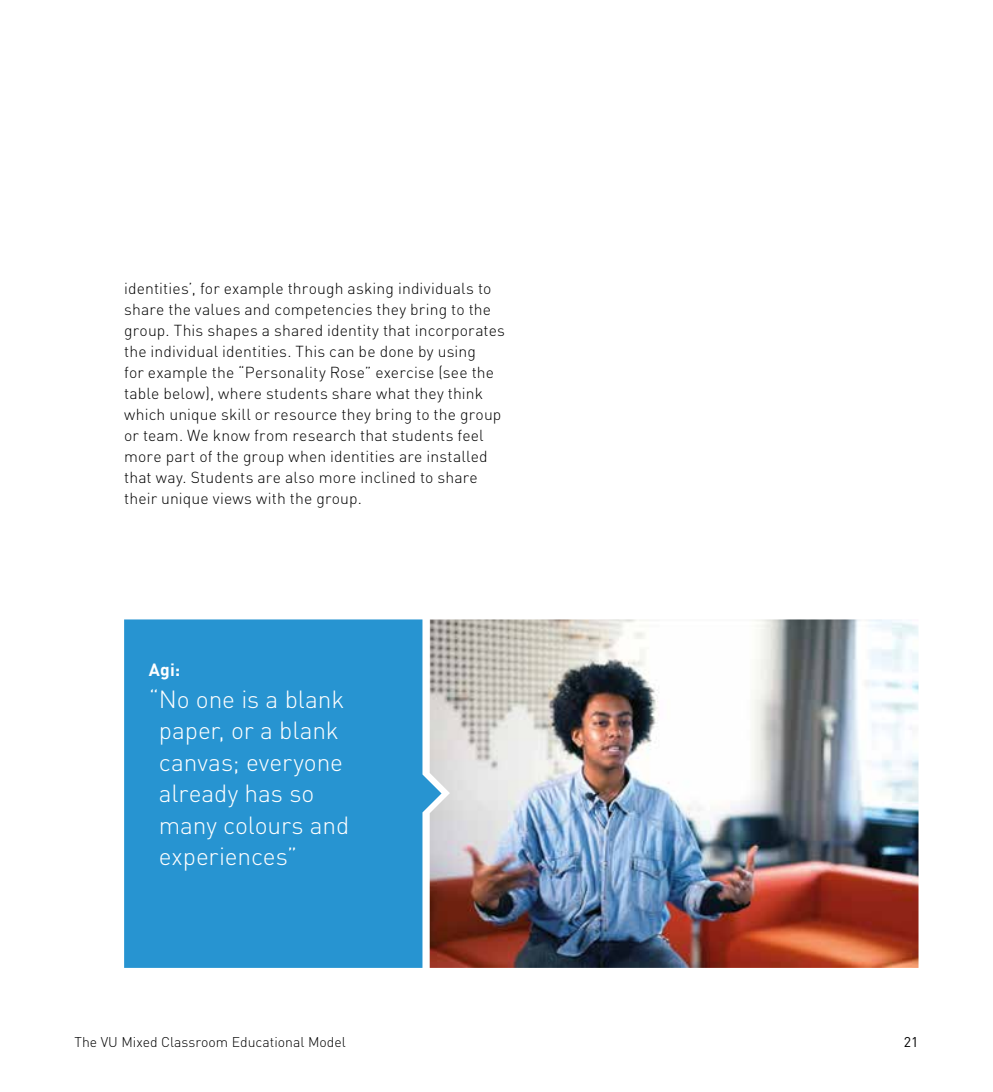
<style>
.page{position:relative;width:993px;height:1092px;background:#fff}
.page>*{position:absolute;margin:0;border:0;box-sizing:border-box;transform-origin:0 0}
.t1{font:300 24.5px/31.5px "DIN Pro";letter-spacing:-.005em;color:#fff}
.t2{font:700 17.5px "DIN Pro";color:#fff}
.t3{font:300 15.75px/21px "DIN Pro";letter-spacing:.01em;color:#000}
.t4{font:300 14px "DIN Pro";color:#000}
.t5{font:14px "DIN Pro";color:#000}
</style>
<div class="page">
<img style="left:441px;top:619px;width:477px;height:348px">
<div style="left:124px;top:619px;width:317px;height:348px;background:#2794d1"></div>
<p class="t3" style="left:124px;top:276px;width:382px">identities’, for example through asking individuals to share the values and competencies they bring to the group. This shapes a shared identity that incorporates the individual identities. This can be done by using<br>for example the “Personality Rose” exercise (see the table below), where students share what they think which unique skill or resource they bring to the group or team. We know from research that students feel more part of the group when identities are installed that way. Students are also more inclined to share their unique views with the group.</p>
<p class="t2" style="left:149px;top:655px;width:33px">Agi:</p>
<h1 class="t1" style="left:159px;top:681px;width:192px;text-indent:-10px">“No one is a blank paper, or a blank canvas; everyone already has so many colours and experiences”</h1>
<p class="t4" style="left:74px;top:1030px;width:273px">The VU Mixed Classroom Educational Model</p>
<p class="t5" style="left:903px;top:1030px;width:16px">21</p>
</div>
